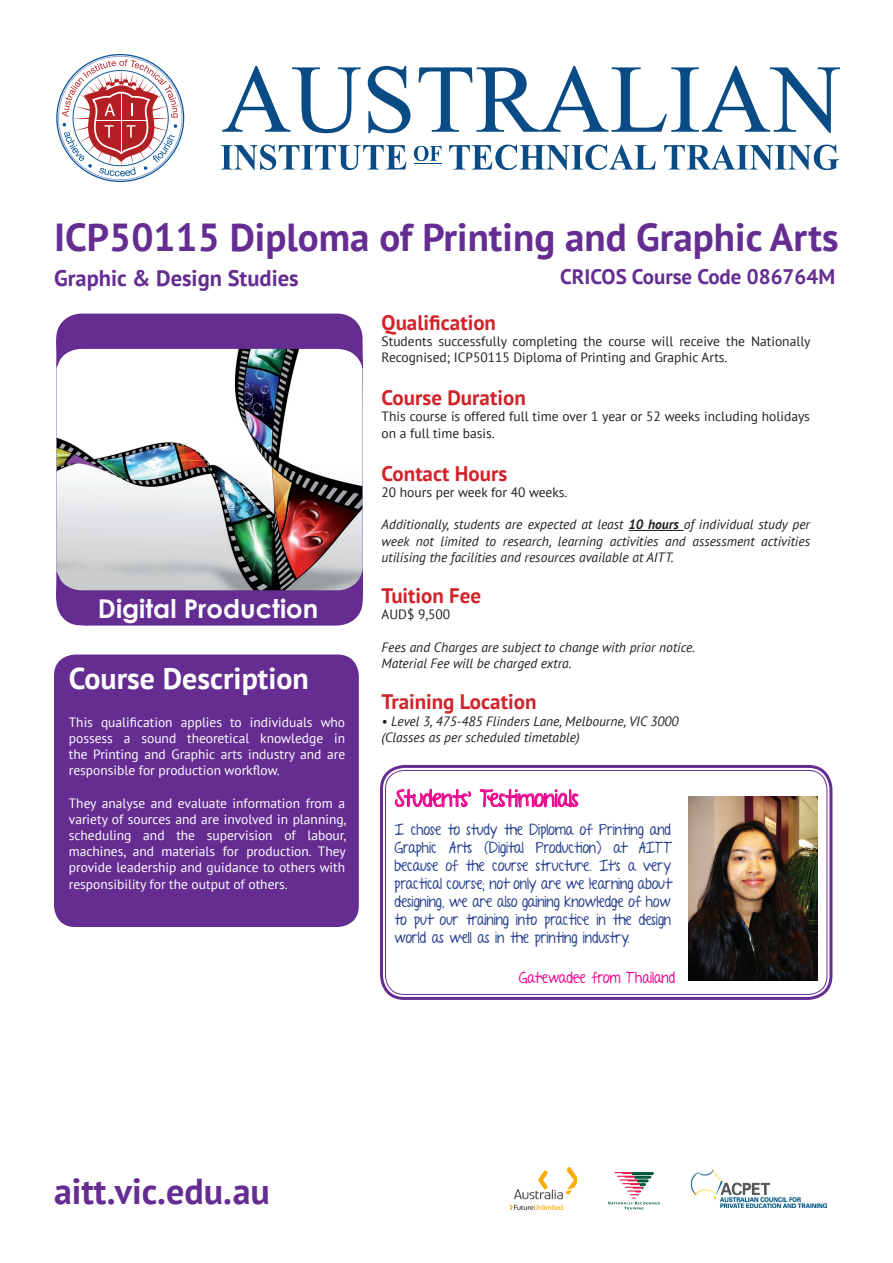
<style>
.page{position:relative;width:893px;height:1263px;background:#fff}
.page>*{position:absolute;margin:0;border:0;box-sizing:border-box;transform-origin:0 0}
.t1{font:700 39px "PT Sans";color:#652d91}
.t2{font:700 36px "PT Sans";color:#652d91}
.t3{font:700 30px "PT Sans";color:#fff}
.t4{font:700 25.8px "Century Gothic";color:#fff}
.t5{font:700 22.5px "PT Sans";color:#652d91}
.t6{font:22.5px "A Year Without Rain";color:#ed028c}
.t7{font:700 21px "PT Sans";color:#d1232a}
.t8{font:700 21px "PT Sans";color:#652d91}
.t9{font:15px/18px "A Year Without Rain";color:#253f8e;text-align:justify}
.t10{font:15px "A Year Without Rain";color:#ed028c}
.t11{font:13.5px/16.2px "PT Sans";color:#fff;text-align:justify}
.t12{font:italic 13.5px/16.2px "PT Sans";color:#231f20;text-align:justify}
.t13{font:13.5px/16.2px "PT Sans";color:#231f20}
.s1{font-weight:700}
</style>
<div class="page">
<hr style="left:629px;top:530px;width:55px;height:1px;background:#231f20">
<div style="left:54px;top:654px;width:305px;height:273px;background:#652d91;border-radius:21px"></div>
<svg style="left:56px;top:313px;width:307px;height:313px"></svg>
<div style="left:380px;top:765px;width:452px;height:235px;border:3px solid #652d91;border-radius:23px"></div>
<div style="left:385px;top:770px;width:442px;height:225px;border:1px solid #652d91;border-radius:19px"></div>
<svg style="left:395px;top:788px;width:76px;height:19px"></svg>
<svg style="left:480px;top:789px;width:99px;height:19px"></svg>
<img style="left:688px;top:797px;width:130px;height:184px">
<svg style="left:608px;top:1172px;width:52px;height:37px"></svg>
<img style="left:691px;top:1170px;width:136px;height:37px">
<img style="left:510px;top:1167px;width:66px;height:42px">
<svg style="left:56px;top:54px;width:128px;height:128px"></svg>
<svg style="left:222px;top:66px;width:139px;height:67px"></svg>
<svg style="left:368px;top:66px;width:42px;height:67px"></svg>
<svg style="left:419px;top:66px;width:421px;height:67px"></svg>
<svg style="left:221px;top:145px;width:185px;height:25px"></svg>
<svg style="left:449px;top:145px;width:207px;height:25px"></svg>
<svg style="left:664px;top:145px;width:175px;height:25px"></svg>
<svg style="left:414px;top:146px;width:28px;height:18px"></svg>
<p class="t1" style="left:54px;top:211px;width:786px">ICP50115 Diploma of Printing and Graphic Arts</p>
<p class="t8" style="left:560px;top:263px;width:276px">CRICOS Course Code 086764M</p>
<p class="t5" style="left:54px;top:263px;width:246px">Graphic &amp; Design Studies</p>
<h3 class="t4" style="left:98px;top:589px;width:222px">Digital Production</h3>
<p class="t3" style="left:69px;top:658px;width:242px">Course Description</p>
<p class="t11" style="left:69px;top:713px;width:278px">This qualification applies to individuals who possess a sound theoretical knowledge in the Printing and Graphic arts industry and are responsible for production workflow.</p>
<p class="t11" style="left:69px;top:794px;width:279px">They analyse and evaluate information from a variety of sources and are involved in planning, scheduling and the supervision of labour, machines, and materials for production. They provide leadership and guidance to others with responsibility for the output of others.</p>
<p class="t7" style="left:382px;top:308px;width:116px">Qualification</p>
<p class="t13" style="left:382px;top:333px;width:430px">Students successfully completing the course will receive the Nationally<br>Recognised; ICP50115 Diploma of Printing and Graphic Arts.</p>
<p class="t7" style="left:382px;top:384px;width:146px">Course Duration</p>
<p class="t13" style="left:382px;top:408px;width:430px">This course is offered full time over 1 year or 52 weeks including holidays on a full time basis.</p>
<p class="t7" style="left:382px;top:459px;width:127px">Contact Hours</p>
<p class="t13" style="left:382px;top:484px;width:187px">20 hours per week for 40 weeks.</p>
<p class="t12" style="left:382px;top:516px;width:430px">Additionally, students are expected at least <span class="s1">10 hours</span> of individual study per week not limited to research, learning activities and assessment activities utilising the facilities and resources available at AITT.</p>
<p class="t7" style="left:382px;top:582px;width:101px">Tuition Fee</p>
<p class="t13" style="left:382px;top:606px;width:70px">AUD$ 9,500</p>
<p class="t12" style="left:382px;top:639px;width:315px">Fees and Charges are subject to change with prior notice.</p>
<p class="t12" style="left:382px;top:655px;width:191px">Material Fee will be charged extra.</p>
<p class="t7" style="left:382px;top:688px;width:156px">Training Location</p>
<p class="t12" style="left:382px;top:712px;width:298px">• Level 3, 475-485 Flinders Lane, Melbourne, VIC 3000</p>
<p class="t12" style="left:382px;top:729px;width:199px">(Classes as per scheduled timetable)</p>
<p class="t6" style="left:395px;top:784px;width:185px">Students' Testimonials</p>
<p class="t9" style="left:395px;top:820px;width:278px">I chose to study the Diploma of Printing and Graphic Arts (Digital Production) at AIT T because of the course structure. It’s a very practical course; not only are we learning about designing, we are also gaining knowledge of how to put our training into practice in the design world as well as in the printing industry.</p>
<p class="t10" style="left:519px;top:968px;width:158px">Gatewadee from T hailand</p>
<p class="t2" style="left:54px;top:1167px;width:217px">aitt.vic.edu.au</p>
</div>
